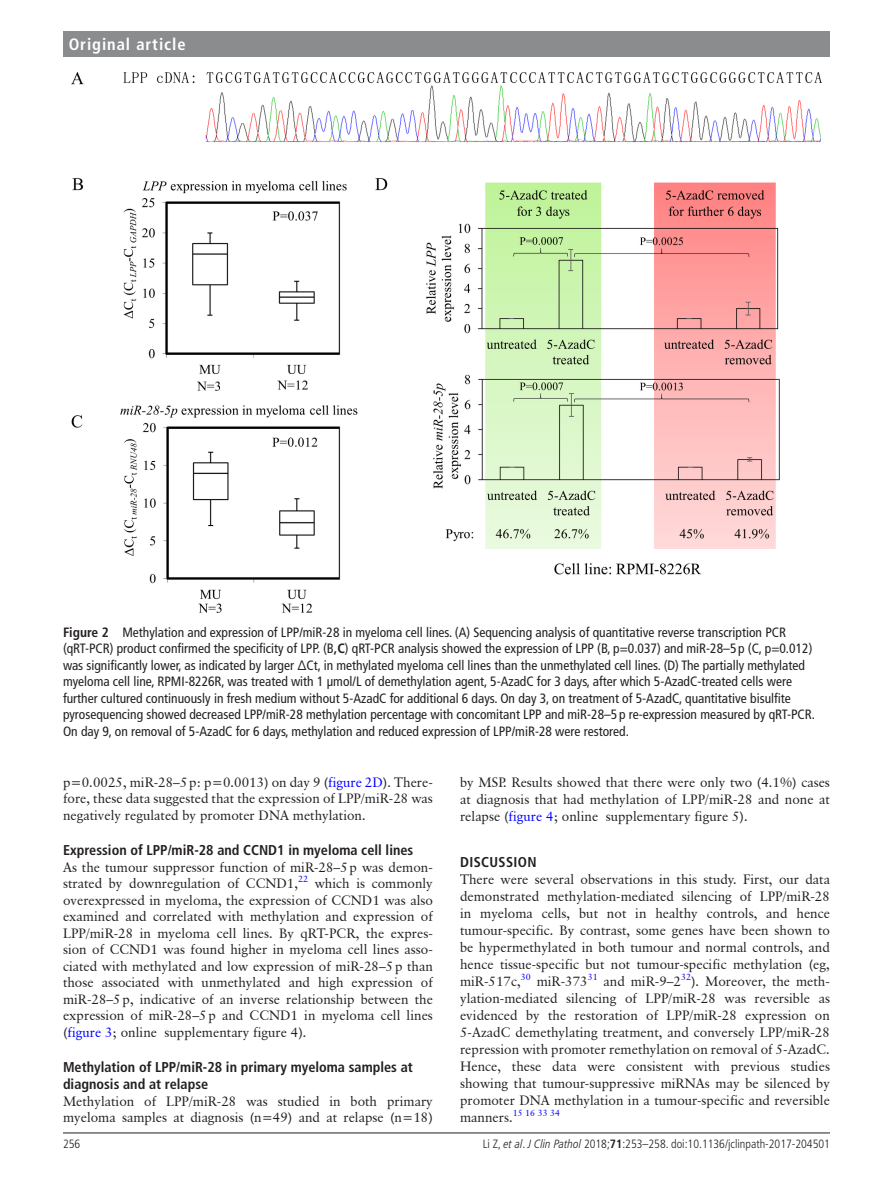
<style>
.page{position:relative;width:893px;height:1191px;background:#fff}
.page>*{position:absolute;margin:0;border:0;box-sizing:border-box;transform-origin:0 0}
.t1{font:700 condensed 16.5px "Frutiger LT Pro";letter-spacing:.055em;color:#fff}
.t2{font:700 condensed 14.25px/17.2px "Frutiger LT Pro";color:#231f20}
.t3{font:13.5px/17px "Classical Garamond BT";color:#231f20;text-align:justify}
.t4{font:condensed 13.5px/16.5px "Frutiger LT Pro";color:#231f20}
.t5{font:300 condensed 12px "Frutiger LT Pro";color:#231f20}
.t6{font:9px "Classical Garamond BT";color:#00f}
.s1{font-weight:700}
.s2{color:#00f}
.s3{font-style:italic}
</style>
<div class="page">
<hr style="left:63px;top:1132px;width:767px;height:1px;background:#231f20">
<div style="left:63px;top:31px;width:767px;height:25px;background:#8a8c8e"></div>
<img style="left:71px;top:72px;width:750px;height:541px">
<p class="t1" style="left:69px;top:34px;width:118px">Original article</p>
<p class="t4" style="left:63px;top:624px;width:753px"><span class="s1">Figure 2</span> Methylation and expression of LPP/miR-28 in myeloma cell lines. (A) Sequencing analysis of quantitative reverse transcription PCR (qRT-PCR) product confirmed the specificity of LPP. (B<span class="s1">,C</span>) qRT-PCR analysis showed the expression of LPP (B, p=0.037) and miR-28–5 p (C, p=0.012) was significantly lower, as indicated by larger ΔCt, in methylated myeloma cell lines than the unmethylated cell lines. (D) The partially methylated myeloma cell line, RPMI-8226R, was treated with 1 μmol/L of demethylation agent, 5-AzadC for 3 days, after which 5-AzadC-treated cells were further cultured continuously in fresh medium without 5-AzadC for additional 6 days. On day 3, on treatment of 5-AzadC, quantitative bisulfite pyrosequencing showed decreased LPP/miR-28 methylation percentage with concomitant LPP and miR-28–5 p re-expression measured by qRT-PCR.<br>On day 9, on removal of 5-AzadC for 6 days, methylation and reduced expression of LPP/miR-28 were restored.</p>
<p class="t3" style="left:63px;top:773px;width:371px;line-height:16.5px">p=0.0025, miR-28–5p: p=0.0013) on day 9 (<span class="s2">figure 2D</span>). There&shy;fore, these data suggested that the expression of LPP/miR-28 was negatively regulated by promoter DNA methylation.</p>
<p class="t2" style="left:63px;top:841px;width:352px">Expression of LPP/miR-28 and CCND 1 in myeloma cell lines</p>
<p class="t3" style="left:63px;top:858px;width:371px;line-height:16.5px">As the tumour suppressor function of miR-28–5p was demon&shy;strated by downregulation of CCND1,<sup>22</sup></p>
<p class="t3" style="left:63px;top:875px;width:371px;line-height:16.5px;text-indent:252px">which is commonly overexpressed in myeloma, the expression of CCND1 was also examined and correlated with methylation and expression of LPP/miR-28 in myeloma cell lines. By qRT-PCR, the expres&shy;sion of CCND1 was found higher in myeloma cell lines asso&shy;ciated with methylated and low expression of miR-28–5p than those associated with unmethylated and high expression of miR-28–5p, indicative of an inverse relationship between the expression of miR-28–5p and CCND1 in myeloma cell lines (<span class="s2">figure 3</span>; online supplementary figure 4).</p>
<p class="t2" style="left:63px;top:1058px;width:351px">Methylation of LPP/miR-28 in primary myeloma samples at diagnosis and at relapse</p>
<p class="t3" style="left:63px;top:1092px;width:371px;line-height:16.5px">Methylation of LPP/miR-28 was studied in both primary myeloma samples at diagnosis (n=49) and at relapse (n=18)</p>
<p class="t3" style="left:460px;top:773px;width:371px">by MSP. Results showed that there were only two (4.1%) cases at diagnosis that had methylation of LPP/miR-28 and none at relapse (<span class="s2">figure 4</span>; online supplementary figure 5).</p>
<p class="t2" style="left:460px;top:853px;width:78px">Discussion</p>
<p class="t3" style="left:460px;top:870px;width:371px">There were several observations in this study. First, our data demonstrated methylation-mediated silencing of LPP/miR-28 in myeloma cells, but not in healthy controls, and hence tumour-specific. By contrast, some genes have been shown to be hypermethylated in both tumour and normal controls, and hence tissue-specific but not tumour-specific methylation (eg, miR-517c,</p>
<p class="t6" style="left:521px;top:971px;width:11px">30</p>
<p class="t3" style="left:537px;top:972px;width:53px">miR-373</p>
<p class="t6" style="left:588px;top:971px;width:11px">31</p>
<p class="t3" style="left:604px;top:972px;width:79px">and miR-9–2</p>
<p class="t6" style="left:681px;top:971px;width:11px">32</p>
<p class="t3" style="left:460px;top:972px;width:371px;text-indent:231px">). Moreover, the meth&shy;ylation-mediated silencing of LPP/miR-28 was reversible as evidenced by the restoration of LPP/miR-28 expression on 5-AzadC demethylating treatment, and conversely LPP/miR-28 repression with promoter remethylation on removal of 5-AzadC.<br>Hence, these data were consistent with previous studies showing that tumour-suppressive miRNAs may be silenced by promoter DNA methylation in a tumour-specific and reversible manners.</p>
<p class="t6" style="left:513px;top:1107px;width:49px">15 16 33 34</p>
<p class="t5" style="left:63px;top:1136px;width:19px">256</p>
<p class="t5" style="left:483px;top:1136px;width:349px">Li Z, <span class="s3">et al</span>. <span class="s3">J Clin Pathol</span> 2018;<span class="s1">71</span>:253–258. doi:10.1136/jclinpath-2017-204501</p>
</div>
